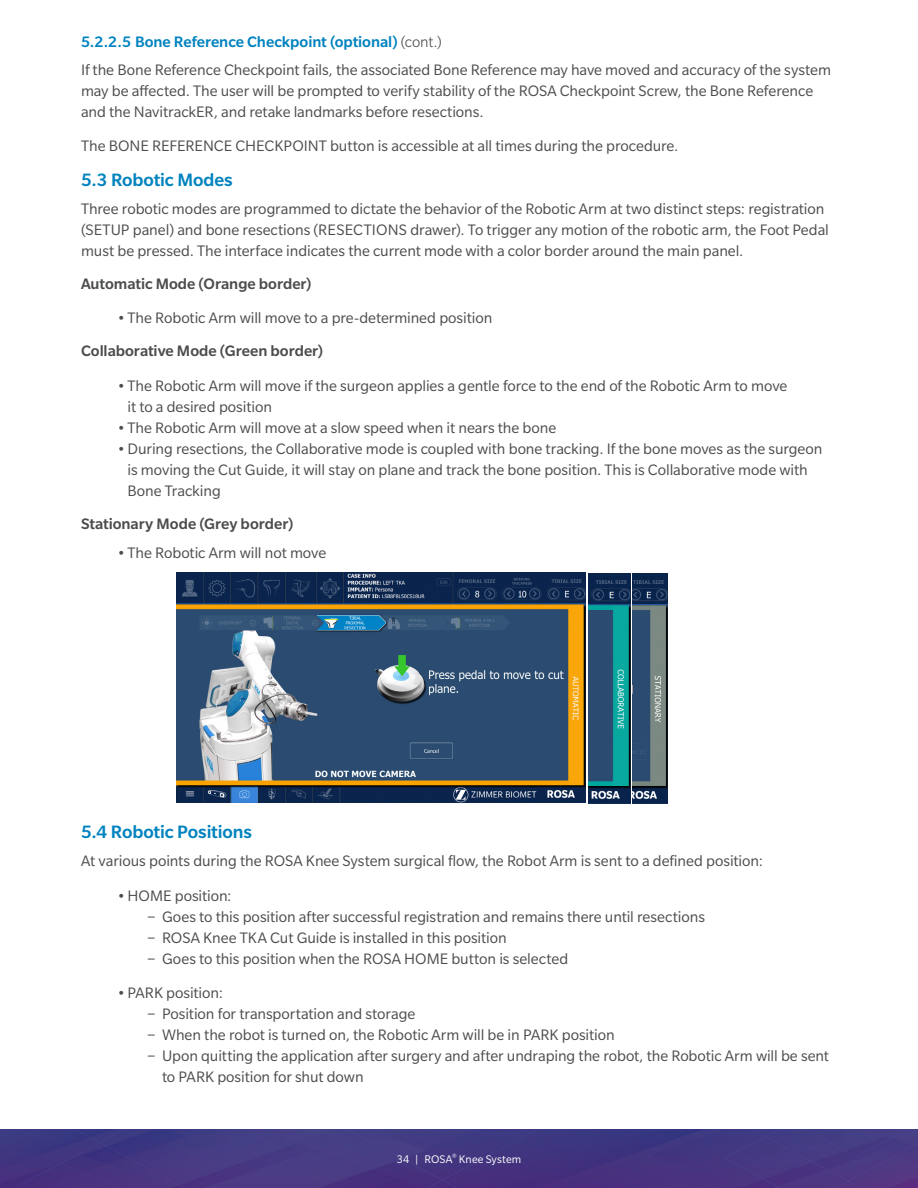
<style>
.page{position:relative;width:918px;height:1188px;background:#fff}
.page>*{position:absolute;margin:0;border:0;box-sizing:border-box;transform-origin:0 0}
.t1{font:500 19.5px "Slate Pro";letter-spacing:-.01em;color:#0083bf}
.t2{font:16.5px/21px "Slate Pro";letter-spacing:-.005em;color:#4b4c4d}
.AW_Subhead{font:500 16.5px "Slate Pro";color:#4b4c4d}
.t3{font:500 16.5px "Slate Pro";color:#0083bf}
.t4{font:12px "Slate Pro";letter-spacing:.01em;color:#fff}
.s1{font-weight:300;color:#4b4c4d}
</style>
<div class="page">
<img style="left:0;top:1130px;width:918px;height:58px">
<img style="left:176px;top:573px;width:409px;height:230px">
<img style="left:589px;top:573px;width:41px;height:230px">
<img style="left:633px;top:573px;width:34px;height:230px">
<p class="t3" style="left:81px;top:33px;width:362px">5.2.2.5 Bone Reference Checkpoint (optional) <span class="s1">(cont.)</span></p>
<p class="t2" style="left:81px;top:59px;width:752px">If the Bone Reference Checkpoint fails, the associated Bone Reference may have moved and accuracy of the system may be affected. The user will be prompted to verify stability of the ROSA Checkpoint Screw, the Bone Reference and the NavitrackER, and retake landmarks before resections.</p>
<p class="t2" style="left:81px;top:135px;width:599px">The BONE REFERENCE CHECKPOINT button is accessible at all times during the procedure.</p>
<p class="t1" style="left:81px;top:169px;width:153px">5.3 Robotic Modes</p>
<p class="t2" style="left:81px;top:198px;width:749px">Three robotic modes are programmed to dictate the behavior of the Robotic Arm at two distinct steps: registration (SETUP panel) and bone resections (RESECTIONS drawer). To trigger any motion of the robotic arm, the Foot Pedal must be pressed. The interface indicates the current mode with a color border around the main panel.</p>
<p class="AW_Subhead" style="left:81px;top:275px;width:232px">Automatic Mode (Orange border)</p>
<p class="t2" style="left:117px;top:308px;width:377px">•The Robotic Arm will move to a pre-determined position</p>
<p class="AW_Subhead" style="left:81px;top:342px;width:244px">Collaborative Mode (Green border)</p>
<p class="t2" style="left:128px;top:375px;width:661px;text-indent:-10px">•The Robotic Arm will move if the surgeon applies a gentle force to the end of the Robotic Arm to move it to a desired position</p>
<p class="t2" style="left:117px;top:417px;width:441px">•The Robotic Arm will move at a slow speed when it nears the bone</p>
<p class="t2" style="left:128px;top:438px;width:697px;text-indent:-10px">•During resections, the Collaborative mode is coupled with bone tracking. If the bone moves as the surgeon is moving the Cut Guide, it will stay on plane and track the bone position. This is Collaborative mode with<br>Bone Tracking</p>
<p class="AW_Subhead" style="left:81px;top:515px;width:214px">Stationary Mode (Grey border)</p>
<p class="t2" style="left:117px;top:542px;width:211px">•The Robotic Arm will not move</p>
<p class="t1" style="left:81px;top:822px;width:172px">5.4 Robotic Positions</p>
<p class="t2" style="left:81px;top:850px;width:684px">At various points during the ROSA Knee System surgical flow, the Robot Arm is sent to a defined position:</p>
<p class="t2" style="left:117px;top:885px;width:116px">•HOME position:</p>
<p class="t2" style="left:147px;top:906px;width:559px">− Goes to this position after successful registration and remains there until resections</p>
<p class="t2" style="left:147px;top:927px;width:361px">− ROSA Knee TKA Cut Guide is installed in this position</p>
<p class="t2" style="left:147px;top:948px;width:423px">− Goes to this position when the ROSA HOME button is selected</p>
<p class="t2" style="left:117px;top:982px;width:108px">•PARK position:</p>
<p class="t2" style="left:147px;top:1003px;width:270px">− Position for transportation and storage</p>
<p class="t2" style="left:147px;top:1024px;width:469px">− When the robot is turned on, the Robotic Arm will be in PARK position</p>
<p class="t2" style="left:162px;top:1045px;width:669px;text-indent:-15px">− Upon quitting the application after surgery and after undraping the robot, the Robotic Arm will be sent to PARK position for shut down</p>
<p class="t4" style="left:397px;top:1153px;width:126px">34 | ROSA<sup>®</sup> Knee System</p>
</div>
